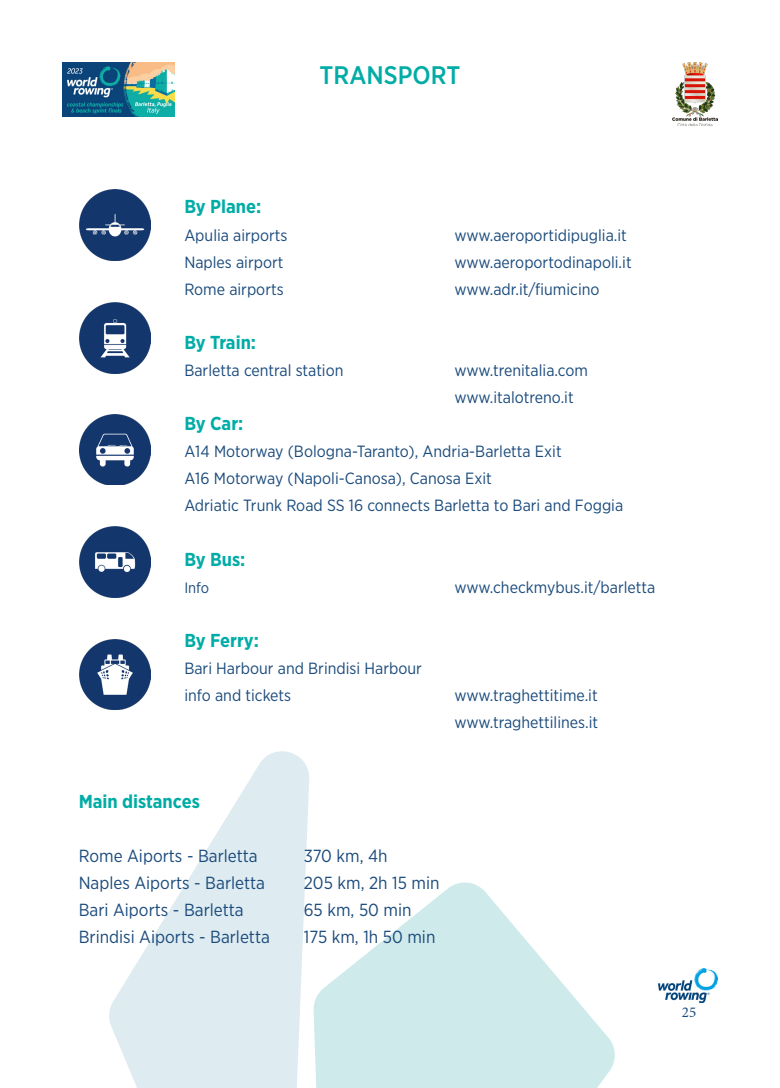
<style>
.page{position:relative;width:780px;height:1088px;background:#fff}
.page>*{position:absolute;margin:0;border:0;box-sizing:border-box;transform-origin:0 0}
.P_voce_indice{font:500 25.38px "Gotham Narrow";color:#00aca6}
.come_arrivare{font:700 18.75px "Gotham Narrow";color:#00aca6}
.t1{font:17.5px "Gotham Narrow";color:#1b4b7c}
.t2{font:16.25px "Gotham Narrow";color:#1b4b7c}
.t3{font:15px "Gotham Narrow";color:#1b4b7c}
.t4{font:15px "Minion Pro";color:#1b4b7c}
</style>
<div class="page">
<img style="left:658px;top:968px;width:59px;height:34px">
<svg style="left:109px;top:751px;width:200px;height:337px;fill:#deebf1"></svg>
<svg style="left:313px;top:882px;width:302px;height:206px;fill:#cfeaeb"></svg>
<img style="left:63px;top:63px;width:111px;height:53px">
<img style="left:672px;top:63px;width:45px;height:62px">
<img style="left:80px;top:526px;width:71px;height:71px">
<img style="left:80px;top:639px;width:71px;height:71px">
<img style="left:80px;top:189px;width:71px;height:71px">
<img style="left:80px;top:415px;width:71px;height:69px">
<img style="left:80px;top:302px;width:71px;height:71px">
<p class="P_voce_indice" style="left:319px;top:59px;width:142px">TRANSPORT</p>
<p class="come_arrivare" style="left:184px;top:195px;width:78px">By Plane:</p>
<p class="t2" style="left:184px;top:225px;width:105px">Apulia airports</p>
<p class="t2" style="left:454px;top:225px;width:174px">www.aeroportidipuglia.it</p>
<p class="t2" style="left:184px;top:252px;width:101px">Naples airport</p>
<p class="t2" style="left:454px;top:252px;width:179px">www.aeroportodinapoli.it</p>
<p class="t2" style="left:184px;top:279px;width:101px">Rome airports</p>
<p class="t2" style="left:454px;top:279px;width:146px">www.adr.it/fiumicino</p>
<p class="come_arrivare" style="left:184px;top:330px;width:73px">By Train:</p>
<p class="t2" style="left:184px;top:360px;width:161px">Barletta central station</p>
<p class="t2" style="left:454px;top:360px;width:135px">www.trenitalia.com</p>
<p class="t2" style="left:454px;top:387px;width:121px">www.italotreno.it</p>
<p class="come_arrivare" style="left:184px;top:411px;width:61px">By Car:</p>
<p class="t2" style="left:184px;top:441px;width:379px">A14 Motorway (Bologna-Taranto), Andria-Barletta Exit</p>
<p class="t2" style="left:184px;top:468px;width:309px">A16 Motorway (Napoli-Canosa), Canosa Exit</p>
<p class="t2" style="left:184px;top:496px;width:440px">Adriatic Trunk Road SS 16 connects Barletta to Bari and Foggia</p>
<p class="come_arrivare" style="left:184px;top:547px;width:63px">By Bus:</p>
<p class="t3" style="left:184px;top:578px;width:26px">Info</p>
<p class="t2" style="left:454px;top:577px;width:202px">www.checkmybus.it/barletta</p>
<p class="come_arrivare" style="left:184px;top:628px;width:76px">By Ferry:</p>
<p class="t2" style="left:184px;top:658px;width:239px">Bari Harbour and Brindisi Harbour</p>
<p class="t2" style="left:184px;top:685px;width:108px">info and tickets</p>
<p class="t2" style="left:454px;top:685px;width:145px">www.traghettitime.it</p>
<p class="t2" style="left:454px;top:712px;width:145px">www.traghettilines.it</p>
<p class="come_arrivare" style="left:79px;top:789px;width:123px">Main distances</p>
<p class="t1" style="left:79px;top:845px;width:180px">Rome Aiports - Barletta</p>
<p class="t1" style="left:304px;top:845px;width:85px">370 km, 4h</p>
<p class="t1" style="left:79px;top:872px;width:188px">Naples Aiports - Barletta</p>
<p class="t1" style="left:304px;top:872px;width:137px">205 km, 2h 15 min</p>
<p class="t1" style="left:79px;top:899px;width:166px">Bari Aiports - Barletta</p>
<p class="t1" style="left:304px;top:899px;width:109px">65 km, 50 min</p>
<p class="t1" style="left:79px;top:926px;width:193px">Brindisi Aiports - Barletta</p>
<p class="t1" style="left:304px;top:926px;width:133px">175 km, 1h 50 min</p>
<p class="t4" style="left:681px;top:1002px;width:16px">25</p>
</div>
